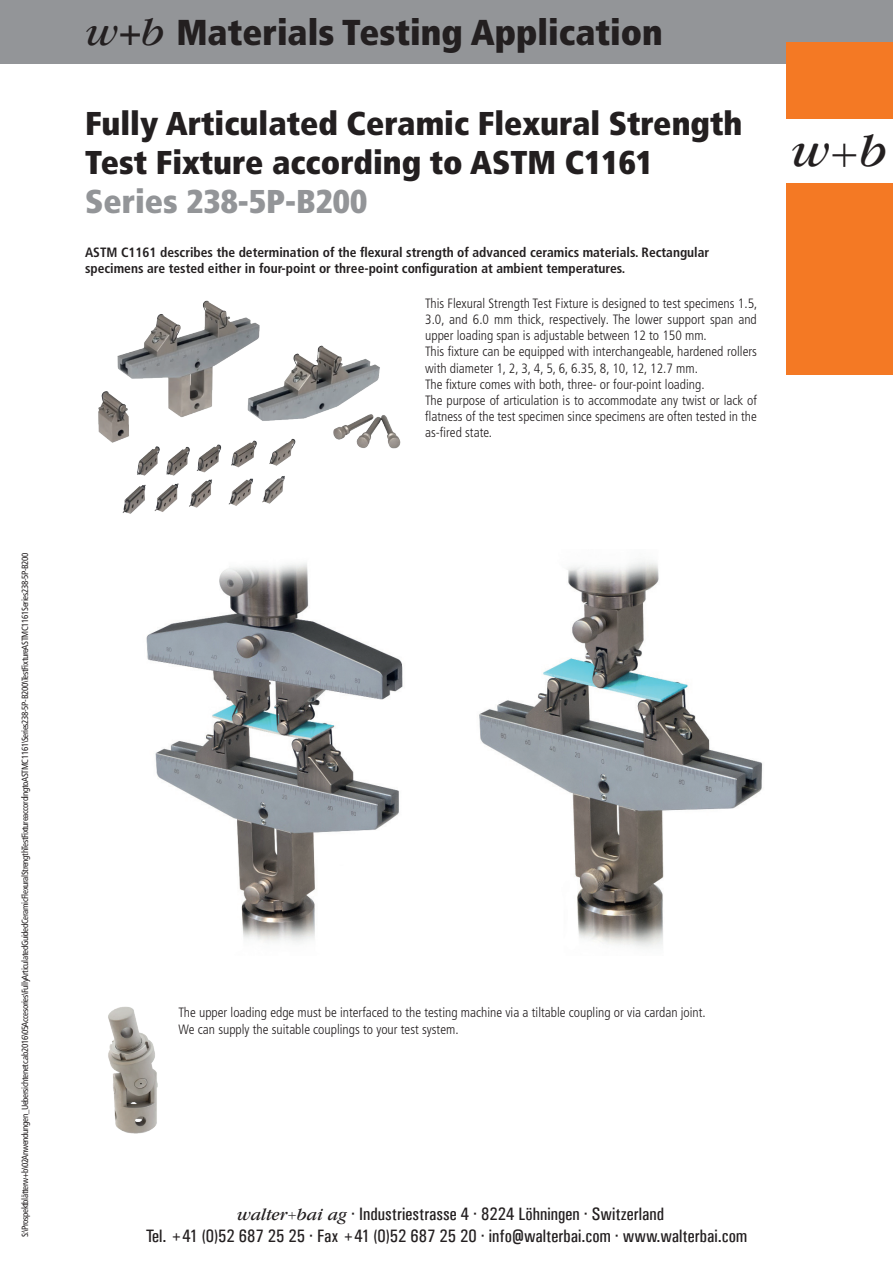
<style>
.page{position:relative;width:893px;height:1263px;background:#fff}
.page>*{position:absolute;margin:0;border:0;box-sizing:border-box;transform-origin:0 0}
.t1{font:italic 49.5px "Garamond";color:#231f20}
.t2{font:900 condensed 36px "Frutiger LT Pro";color:#231f20}
.t3{font:900 condensed 33px/39px "Frutiger LT Pro";color:#231f20}
.t4{font:900 condensed 33px "Frutiger LT Pro";color:#939598}
.t5{font:18px/21.6px "Univers Condensed";color:#231f20;text-align:center}
.t6{font:300 condensed 13.5px/16.2px "Frutiger LT Pro";color:#231f20}
.t7{font:700 condensed 13.5px/16.2px "Frutiger LT Pro";color:#231f20}
.t8{font:condensed 9px "Frutiger LT Pro";letter-spacing:-.045em;color:#231f20}
.s1{font-family:"Garamond";font-weight:400;font-style:italic;font-stretch:normal;font-size:42px}
.s2{font-family:"Garamond";font-weight:400;font-style:italic;font-stretch:normal;font-size:39px}
.s3{font-style:normal;font-size:45px}
.s4{font-family:"Garamond";font-style:italic}
.s5{font-family:"Garamond";font-size:14.25px}
</style>
<div class="page">
<div style="left:0;top:0;width:893px;height:64px;background:#939598"></div>
<div style="left:787px;top:183px;width:106px;height:191px;background:#f47924"></div>
<div style="left:787px;top:43px;width:106px;height:76px;background:#f47924"></div>
<img style="left:98px;top:300px;width:303px;height:214px">
<img style="left:146px;top:563px;width:257px;height:380px">
<img style="left:479px;top:561px;width:284px;height:387px">
<img style="left:108px;top:1006px;width:50px;height:128px">
<p class="t8" style="left:20px;top:1237px;width:686px;rotate:-90deg">S:\Prospektblätter w+b\02 Anwendungen_Uebersichten etc. ab 2016\05 Accesories\Fully Articulated Guided Ceramic Flexural Strength Test Fixture according to ASTM C1161\Series 238-5P-B200\Test Fixture ASTM C1161 Series 238-5P-B200</p>
<h2 class="t2" style="left:85px;top:10px;width:579px"><span class="s1">w</span><span class="s2">+</span><span class="s1">b</span> Materials Testing Application</h2>
<h3 class="t3" style="left:85px;top:104px;width:659px">Fully Articulated Ceramic Flexural Strength<br>Test Fixture according to ASTM C1161</h3>
<h3 class="t4" style="left:85px;top:182px;width:284px">Series 238-5P-B200</h3>
<p class="t7" style="left:85px;top:244px;width:626px">ASTM C1161 describes the determination of the flexural strength of advanced ceramics materials. Rectangular specimens are tested either in four-point or three-point configuration at ambient temperatures.</p>
<p class="t6" style="left:425px;top:295px;width:334px">This Flexural Strength Test Fixture is designed to test specimens 1.5, 3.0, and 6.0 mm thick, respectively. The lower support span and upper loading span is adjustable between 12 to 150 mm.<br>This fixture can be equipped with interchangeable, hardened rollers with diameter 1, 2, 3, 4, 5, 6, 6.35, 8, 10, 12, 12.7 mm.<br>The fixture comes with both, three- or four-point loading.<br>The purpose of articulation is to accommodate any twist or lack of flatness of the test specimen since specimens are often tested in the as-fired state.</p>
<h1 class="t1" style="left:791px;top:121px;width:98px">w<span class="s3">+</span>b</h1>
<p class="t6" style="left:179px;top:1005px;width:529px">The upper loading edge must be interfaced to the testing machine via a tiltable coupling or via cardan joint.<br>We can supply the suitable couplings to your test system.</p>
<h3 class="t5" style="left:146px;top:1203px;width:603px"><span class="s4">walter</span><span class="s5">+</span><span class="s4">bai ag</span> · Industriestrasse 4 · 8224 Löhningen · Switzerland<br>Tel. +41 (0)52 687 25 25 · Fax +41 (0)52 687 25 20 · info@walterbai.com · www.walterbai.com</h3>
</div>
